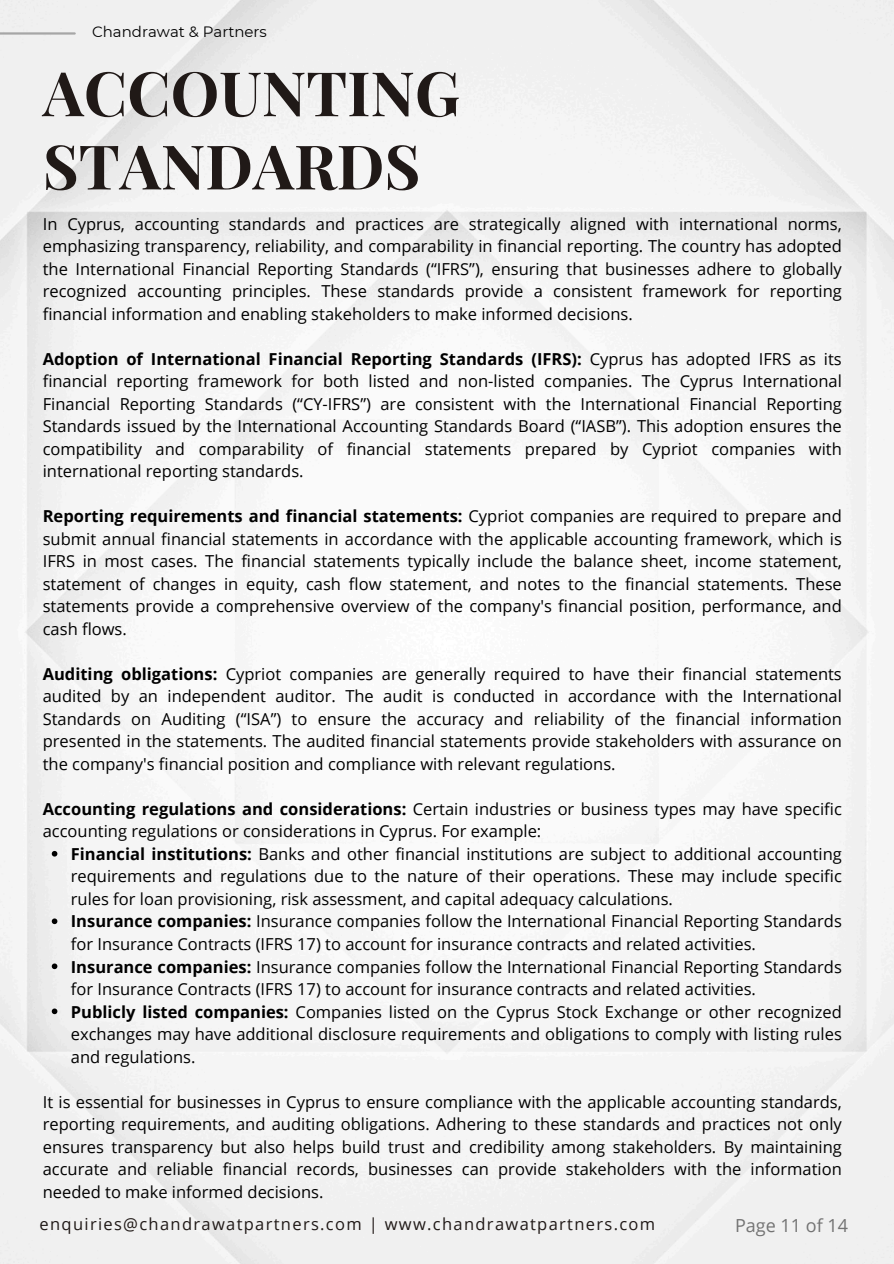
<style>
.page{position:relative;width:894px;height:1264px;background:#fff}
.page>*{position:absolute;margin:0;border:0;box-sizing:border-box;transform-origin:0 0}
.t1{font:700 61.5px "Playfair Display";color:#201917}
.t2{font:18px "Open Sans";color:#737373}
.t3{font:16.5px/22.5px "Open Sans";color:#000;text-align:justify}
.t4{font:16.5px "Open Sans";letter-spacing:.08em;color:#201917}
.t5{font:15px "Montserrat";color:#000}
.s1{font-weight:700}
</style>
<div class="page">
<img style="left:0;top:0;width:893px;height:1263px">
<hr style="left:0;top:32px;width:75px;height:3px;background:#a6a6a6">
<svg style="left:52px;top:851px;width:5px;height:5px"></svg>
<svg style="left:52px;top:918px;width:5px;height:6px"></svg>
<svg style="left:52px;top:963px;width:5px;height:6px"></svg>
<svg style="left:52px;top:1008px;width:5px;height:6px"></svg>
<p class="t5" style="left:92px;top:23px;width:176px">Chandrawat &amp; Partners</p>
<p class="t1" style="left:43px;top:50px;width:419px">ACCOUNTING</p>
<p class="t1" style="left:43px;top:123px;width:379px">STANDARDS</p>
<p class="t3" style="left:43px;top:212px;width:800px">In Cyprus, accounting standards and practices are strategically aligned with international norms, emphasizing transparency, reliability, and comparability in financial reporting. The country has adopted the International Financial Reporting Standards (“IFRS”), ensuring that businesses adhere to globally recognized accounting principles. These standards provide a consistent framework for reporting financial information and enabling stakeholders to make informed decisions.</p>
<p class="t3" style="left:43px;top:347px;width:800px"><span class="s1">Adoption of International Financial Reporting Standards (IFRS):</span> Cyprus has adopted IFRS as its financial reporting framework for both listed and non-listed companies. The Cyprus International Financial Reporting Standards (“CY-IFRS”) are consistent with the International Financial Reporting Standards issued by the International Accounting Standards Board (“IASB”). This adoption ensures the compatibility and comparability of financial statements prepared by Cypriot companies with international reporting standards.</p>
<h1 class="t3" style="left:43px;top:504px;width:800px"><span class="s1">Reporting requirements and financial statements:</span> Cypriot companies are required to prepare and submit annual financial statements in accordance with the applicable accounting framework, which is IFRS in most cases. The financial statements typically include the balance sheet, income statement, statement of changes in equity, cash flow statement, and notes to the financial statements. These statements provide a comprehensive overview of the company's financial position, performance, and cash flows.</h1>
<h1 class="t3" style="left:43px;top:662px;width:800px"><span class="s1">Auditing obligations:</span> Cypriot companies are generally required to have their financial statements audited by an independent auditor. The audit is conducted in accordance with the International Standards on Auditing (“ISA”) to ensure the accuracy and reliability of the financial information presented in the statements. The audited financial statements provide stakeholders with assurance on the company's financial position and compliance with relevant regulations.</h1>
<h2 class="t3" style="left:43px;top:797px;width:800px"><span class="s1">Accounting regulations and considerations:</span> Certain industries or business types may have specific accounting regulations or considerations in Cyprus. For example:</h2>
<h2 class="t3" style="left:71px;top:842px;width:772px"><span class="s1">Financial institutions:</span> Banks and other financial institutions are subject to additional accounting requirements and regulations due to the nature of their operations. These may include specific rules for loan provisioning, risk assessment, and capital adequacy calculations.</h2>
<h2 class="t3" style="left:71px;top:909px;width:772px"><span class="s1">Insurance companies:</span> Insurance companies follow the International Financial Reporting Standards for Insurance Contracts (IFRS 17) to account for insurance contracts and related activities.</h2>
<h2 class="t3" style="left:71px;top:954px;width:772px"><span class="s1">Insurance companies:</span> Insurance companies follow the International Financial Reporting Standards for Insurance Contracts (IFRS 17) to account for insurance contracts and related activities.</h2>
<h2 class="t3" style="left:71px;top:999px;width:772px"><span class="s1">Publicly listed companies:</span> Companies listed on the Cyprus Stock Exchange or other recognized exchanges may have additional disclosure requirements and obligations to comply with listing rules and regulations.</h2>
<p class="t3" style="left:43px;top:1089px;width:800px">It is essential for businesses in Cyprus to ensure compliance with the applicable accounting standards, reporting requirements, and auditing obligations. Adhering to these standards and practices not only ensures transparency but also helps build trust and credibility among stakeholders. By maintaining accurate and reliable financial records, businesses can provide stakeholders with the information needed to make informed decisions.</p>
<h2 class="t4" style="left:40px;top:1211px;width:617px">enquiries@chandrawatpartners.com | www.chandrawatpartners.com</h2>
<h2 class="t2" style="left:734px;top:1212px;width:114px">Page 11 of 14</h2>
</div>
